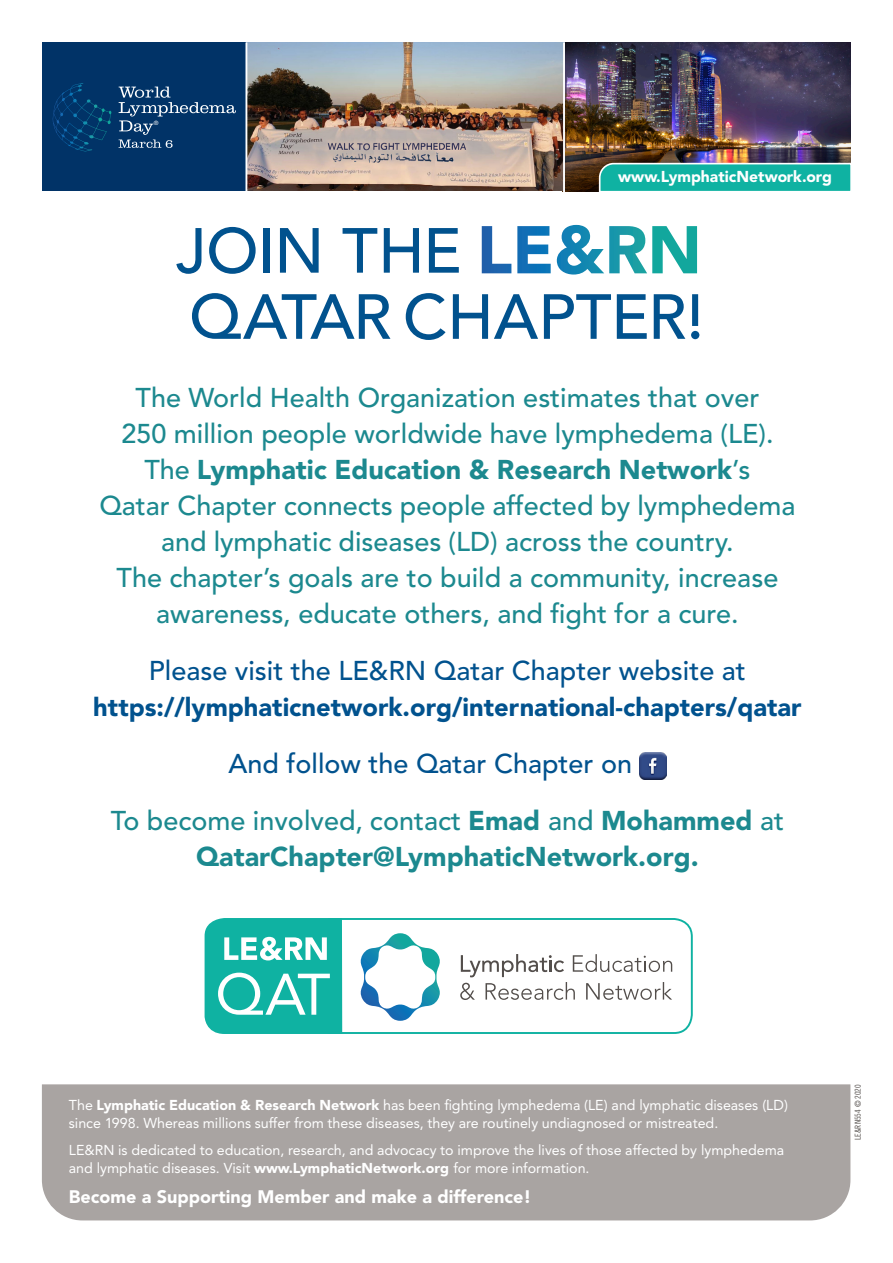
<style>
.page{position:relative;width:893px;height:1263px;background:#fff}
.page>*{position:absolute;margin:0;border:0;box-sizing:border-box;transform-origin:0 0}
.t1{font:500 63px/66.2px "Avenir LT Std";letter-spacing:-.01em;color:#01528e}
.t2{font:500 27px/36px "Avenir LT Std";color:#1c898f;text-align:center}
.t3{font:900 27px/36px "Avenir LT Std";color:#1c898f;text-align:center}
.t4{font:500 27px "Avenir LT Std";color:#01528e}
.t5{font:900 25.5px "Avenir LT Std";color:#01528e}
.t6{font:900 18px "Avenir LT Std";color:#fff}
.t7{font:900 15.6px "Avenir LT Std";color:#fff}
.t8{font:14.25px/18px "Avenir LT Std";color:#fff}
.t9{font:8.25px "Trade Gothic LT Std Cn 18";color:#534e4b}
.t10{font:6px "Trade Gothic LT Std";color:#fff}
.s1{font-size:72.45px}
.s2{font-weight:900}
.s3{font-weight:500}
</style>
<div class="page">
<img style="left:565px;top:43px;width:285px;height:148px">
<div style="left:42px;top:43px;width:205px;height:148px;background:#013367"></div>
<svg style="left:53px;top:83px;width:58px;height:68px"></svg>
<svg style="left:119px;top:87px;width:117px;height:61px"></svg>
<img style="left:247px;top:42px;width:317px;height:149px">
<hr style="left:245px;top:43px;width:2px;height:153px;background:#fff">
<hr style="left:563px;top:43px;width:2px;height:153px;background:#fff">
<svg style="left:598px;top:162px;width:253px;height:30px;background:#29b5a7"></svg>
<div style="left:42px;top:1084px;width:808px;height:136px;background:#a9a4a2"></div>
<svg style="left:205px;top:918px;width:488px;height:116px"></svg>
<svg style="left:482px;top:225px;width:215px;height:50px"></svg>
<img style="left:640px;top:752px;width:26px;height:27px">
<p class="t10" style="left:154px;top:119px;width:6px">®</p>
<p class="t7" style="left:618px;top:167px;width:215px">www.LymphaticNetwork.org</p>
<p class="t1" style="left:176px;top:219px;width:543px">JOIN THE <span class="s1">LE&amp;RN<br></span>QATAR CHAPTER!</p>
<p class="t2" style="left:99px;top:380px;width:698px">The World Health Organization estimates that over<br>250 million people worldwide have lymphedema (LE).<br>The <span class="s2">Lymphatic Education &amp; Research Network</span>’s<br>Qatar Chapter connects people affected by lymphedema and lymphatic diseases (LD) across the country.<br>The chapter’s goals are to build a community, increase awareness, educate others, and fight for a cure.</p>
<p class="t4" style="left:149px;top:655px;width:598px">Please visit the LE&amp;RN Qatar Chapter website at</p>
<p class="t5" style="left:93px;top:692px;width:710px">https://lymphaticnetwork.org/international-chapters/qatar</p>
<p class="t4" style="left:228px;top:748px;width:405px">And follow the Qatar Chapter on</p>
<p class="t3" style="left:111px;top:803px;width:675px"><span class="s3">To become involved, contact</span> Emad <span class="s3">and</span> Mohammed <span class="s3">at<br></span>QatarChapter@LymphaticNetwork.org.</p>
<p class="t8" style="left:69px;top:1096px;width:720px">The <span class="s2">Lymphatic Education &amp; Research Network</span> has been fighting lymphedema (LE) and lymphatic diseases (LD) since 1998. Whereas millions suffer from these diseases, they are routinely undiagnosed or mistreated.</p>
<p class="t8" style="left:69px;top:1141px;width:717px">LE&amp;RN is dedicated to education, research, and advocacy to improve the lives of those affected by lymphedema and lymphatic diseases. Visit <span class="s2">www.LymphaticNetwork.org</span> for more information.</p>
<p class="t6" style="left:69px;top:1186px;width:464px">Become a Supporting Member and make a difference!</p>
<p class="t9" style="left:853px;top:1140px;width:57px;rotate:-90deg">LE&amp;RN554 © 2020</p>
</div>
